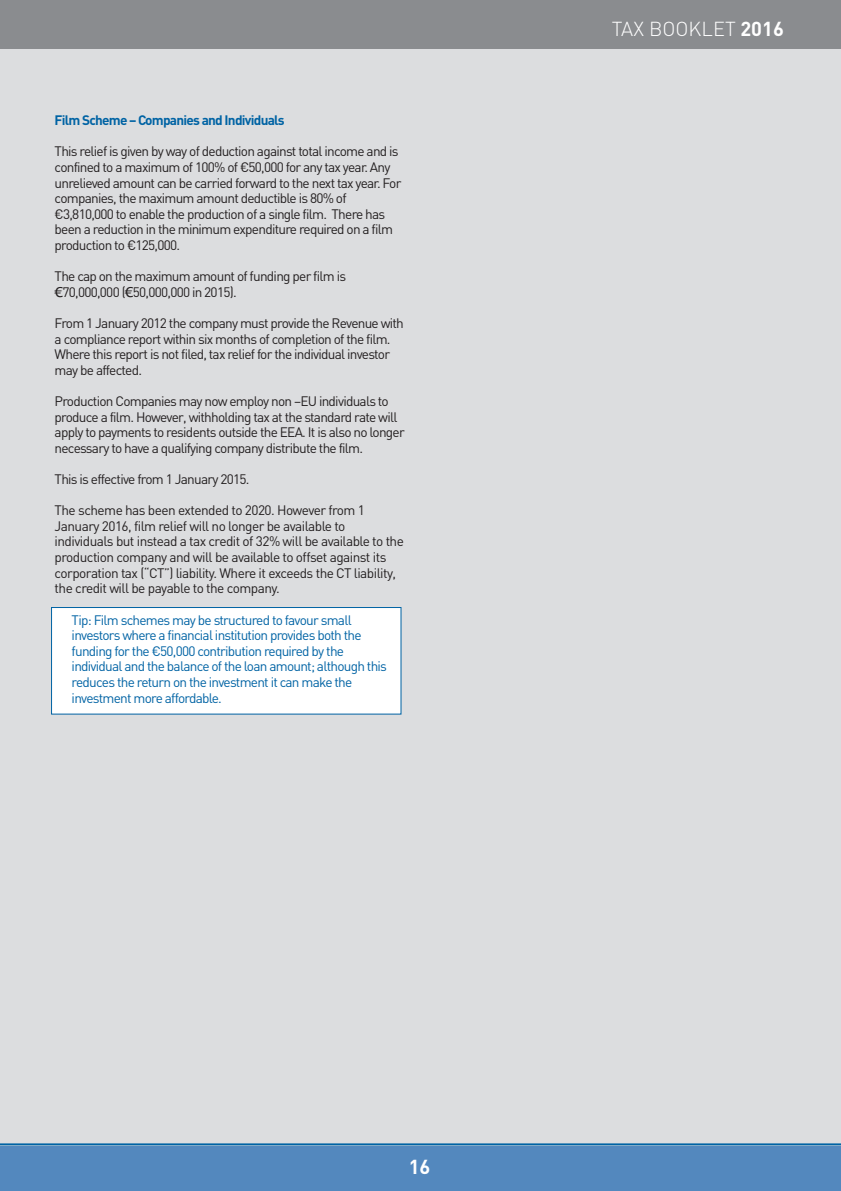
<style>
.page{position:relative;width:841px;height:1191px;background:#fff}
.page>*{position:absolute;margin:0;border:0;box-sizing:border-box;transform-origin:0 0}
.t1{font:300 20px "DIN";color:#fff}
.t2{font:700 20px "DIN";color:#fff}
.t3{font:13.6px/15.6px "DIN";letter-spacing:-.055em;color:#231f20}
.t4{font:13.6px/15.6px "DIN";letter-spacing:-.055em;color:#0063a4}
.t5{font:700 13.6px "DIN";letter-spacing:-.055em;color:#0063a4}
.s1{font-family:"Lucida Grande"}
.s2{font-weight:700}
</style>
<div class="page">
<div style="left:0;top:0;width:840px;height:1191px;background:#dcdddf"></div>
<div style="left:52px;top:608px;width:348px;height:105px;background:#fff"></div>
<div style="left:51px;top:607px;width:350px;height:107px;border:1px solid #0063a4"></div>
<div style="left:0;top:1146px;width:840px;height:45px;background:#5388be"></div>
<hr style="left:0;top:1143px;width:840px;height:2px;background:#0063a4">
<div style="left:0;top:0;width:840px;height:48px;background:#8a8c8f"></div>
<p class="t5" style="left:55px;top:112px;width:231px">Film Scheme – Companies and Individuals</p>
<p class="t3" style="left:55px;top:143px;width:348px">This relief is given by way of deduction against total income and is confined to a maximum of 100% of €50,000 for any tax year. Any unrelieved amount can be carried forward to the next tax year. For companies, the maximum amount deductible is 80% of €3,810,000 to enable the production of a single film. There has been a reduction in the minimum expenditure required on a film production to €125,000.</p>
<p class="t3" style="left:55px;top:268px;width:293px">The cap on the maximum amount of funding per film is <span class="s1">€</span>70,000,000 (<span class="s1">€</span>50,000,000 in 2015).</p>
<p class="t3" style="left:55px;top:315px;width:350px">From 1 January 2012 the company must provide the Revenue with a compliance report within six months of completion of the film.<br>Where this report is not filed, tax relief for the individual investor may be affected.</p>
<p class="t3" style="left:55px;top:393px;width:351px">Production Companies may now employ non –EU individuals to produce a film. However, withholding tax at the standard rate will apply to payments to residents outside the EEA. It is also no longer necessary to have a qualifying company distribute the film.</p>
<p class="t3" style="left:55px;top:471px;width:196px">This is effective from 1 January 2015.</p>
<p class="t3" style="left:55px;top:502px;width:350px">The scheme has been extended to 2020. However from 1<br>January 2016, film relief will no longer be available to individuals but instead a tax credit of 32% will be available to the production company and will be available to offset against its corporation tax (“CT”) liability. Where it exceeds the CT liability, the credit will be payable to the company.</p>
<p class="t4" style="left:72px;top:611px;width:317px">Tip: Film schemes may be structured to favour small investors where a financial institution provides both the funding for the €50,000 contribution required by the individual and the balance of the loan amount; although this reduces the return on the investment it can make the investment more affordable.</p>
<h1 class="t1" style="left:611px;top:18px;width:174px">TAX BOOKLET <span class="s2">2016</span></h1>
<h1 class="t2" style="left:408px;top:1155px;width:23px">16</h1>
</div>
